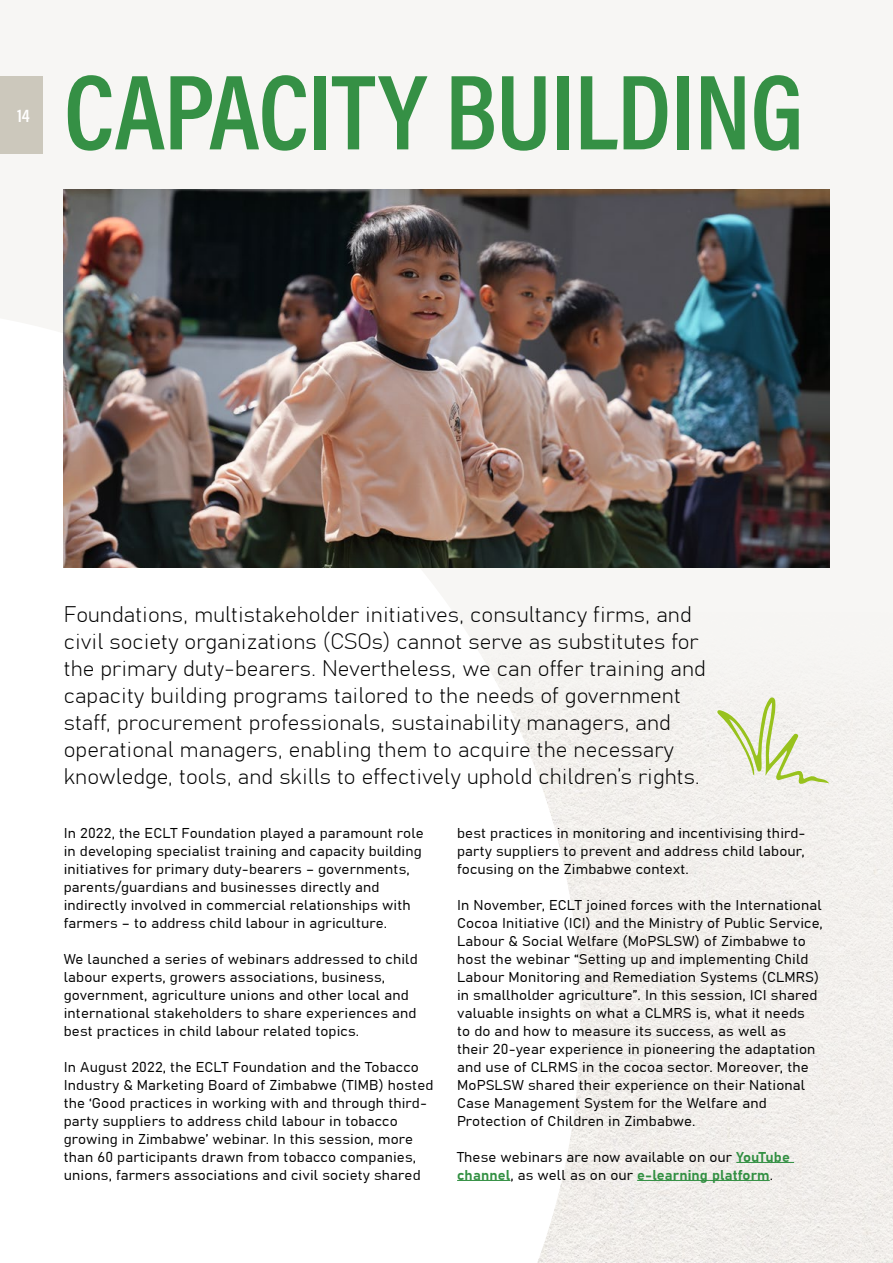
<style>
.page{position:relative;width:893px;height:1263px;background:#f7f6f4}
.page>*{position:absolute;margin:0;border:0;box-sizing:border-box;transform-origin:0 0}
.t1{font:108px "Acumin Variable Concept";letter-spacing:-.01em;color:#359045}
.t2{font:300 22.5px/27px "Grandview";color:#000}
.t3{font:18px "Acumin Variable Concept";color:#fff}
.t4{font:14.25px/18px "Grandview";letter-spacing:.01em;color:#000}
.s1{font-weight:700;color:#318f41}
</style>
<div class="page">
<img style="left:580px;top:682px;width:313px;height:581px">
<div style="left:0;top:306px;width:580px;height:957px;background:#fff"></div>
<hr style="left:736px;top:1162px;width:58px;height:1px;background:#318f41">
<hr style="left:457px;top:1180px;width:53px;height:1px;background:#318f41">
<hr style="left:637px;top:1180px;width:133px;height:1px;background:#318f41">
<img style="left:64px;top:190px;width:765px;height:378px">
<svg style="left:717px;top:697px;width:112px;height:88px"></svg>
<div style="left:0;top:77px;width:43px;height:77px;background:#ccc8bc"></div>
<p class="t3" style="left:17px;top:103px;width:14px">14</p>
<h1 class="t1" style="left:64px;top:38px;width:742px">CAPACITY BUILDING</h1>
<p class="t2" style="left:64px;top:600px;width:644px">Foundations, multistakeholder initiatives, consultancy firms, and civil society organizations (CSOs) cannot serve as substitutes for the primary duty-bearers. Nevertheless, we can offer training and capacity building programs tailored to the needs of government staff, procurement professionals, sustainability managers, and operational managers, enabling them to acquire the necessary knowledge, tools, and skills to effectively uphold children’s rights.</p>
<p class="t4" style="left:457px;top:823px;width:350px;text-align:justify">best practices in monitoring and incentivising third&shy;party suppliers to prevent and address child labour, focusing on the Zimbabwe context.</p>
<p class="t4" style="left:457px;top:895px;width:367px">In November, ECLT joined forces with the International Cocoa Initiative (ICI) and the Ministry of Public Service, Labour &amp; Social Welfare (MoPSLSW) of Zimbabwe to host the webinar “Setting up and implementing Child Labour Monitoring and Remediation Systems (CLMRS) in smallholder agriculture”. In this session, ICI shared valuable insights on what a CLMRS is, what it needs<br>to do and how to measure its success, as well as<br>their 20-year experience in pioneering the adaptation and use of CLRMS in the cocoa sector. Moreover, the MoPSLSW shared their experience on their National Case Management System for the Welfare and Protection of Children in Zimbabwe.</p>
<p class="t4" style="left:457px;top:1147px;width:334px">These webinars are now available on our <span class="s1">YouTube channel</span>, as well as on our <span class="s1">e-learning platform</span>.</p>
<p class="t4" style="left:64px;top:823px;width:361px">In 2022, the ECLT Foundation played a paramount role in developing specialist training and capacity building initiatives for primary duty-bearers – governments, parents/guardians and businesses directly and indirectly involved in commercial relationships with farmers – to address child labour in agriculture.</p>
<p class="t4" style="left:64px;top:949px;width:355px">We launched a series of webinars addressed to child labour experts, growers associations, business, government, agriculture unions and other local and international stakeholders to share experiences and best practices in child labour related topics.</p>
<p class="t4" style="left:64px;top:1057px;width:371px">In August 2022, the ECLT Foundation and the Tobacco Industry &amp; Marketing Board of Zimbabwe (TIMB) hosted the ‘Good practices in working with and through third&shy;party suppliers to address child labour in tobacco growing in Zimbabwe’ webinar. In this session, more than 60 participants drawn from tobacco companies, unions, farmers associations and civil society shared</p>
</div>
